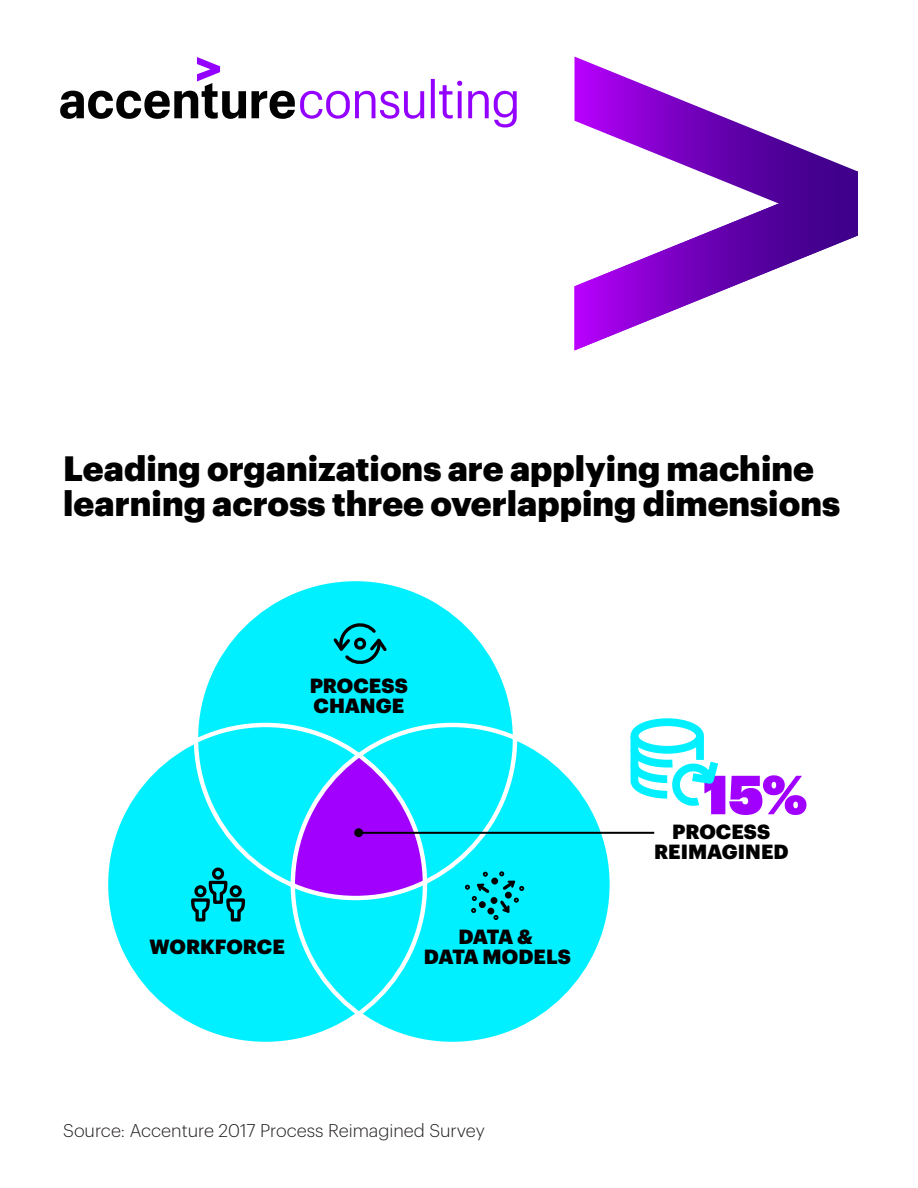
<style>
.page{position:relative;width:918px;height:1188px;background:#fff}
.page>*{position:absolute;margin:0;border:0;box-sizing:border-box;transform-origin:0 0}
.t1{font:53.85px "Graphik Super";color:#a100ff}
.t2{font:900 34.5px/34.5px "Graphik";color:#000}
.t3{font:900 20.1px/20.1px "Graphik";color:#000}
.t4{font:900 20.1px/20.1px "Graphik";letter-spacing:-.03em;color:#000;text-align:center}
.t5{font:300 18px "Graphik";color:#231f20}
</style>
<div class="page">
<svg style="left:359px;top:744px;width:253px;height:297px;fill:#00f0ff"></svg>
<svg style="left:109px;top:747px;width:243px;height:294px;fill:#00f0ff"></svg>
<svg style="left:199px;top:582px;width:313px;height:143px;fill:#00f0ff"></svg>
<hr style="left:359px;top:832px;width:295px;height:2px;background:#000">
<svg style="left:331px;top:620px;width:59px;height:47px;background:#00bfcb"></svg>
<svg style="left:189px;top:725px;width:335px;height:291px;background:#27d0fa"></svg>
<div style="left:631px;top:718px;width:73px;height:36px;border:8px solid #00f0ff;border-radius:50%"></div>
<svg style="left:630px;top:728px;width:89px;height:78px"></svg>
<svg style="left:574px;top:236px;width:283px;height:114px"></svg>
<svg style="left:574px;top:57px;width:284px;height:179px"></svg>
<svg style="left:60px;top:57px;width:457px;height:70px"></svg>
<p class="t2" style="left:63px;top:448px;width:778px">Leading organizations are applying machine learning across three overlapping dimensions</p>
<p class="t3" style="left:310px;top:674px;width:100px">PROCESS<br>CHANGE</p>
<p class="t3" style="left:150px;top:935px;width:137px">WORKFORCE</p>
<p class="t4" style="left:424px;top:925px;width:148px">DATA &amp;<br>DATA MODELS</p>
<p class="t5" style="left:63px;top:1118px;width:423px">Source: Accenture 2017 Process Reimagined Survey</p>
<h1 class="t1" style="left:703px;top:752px;width:106px">15%</h1>
<p class="t3" style="left:654px;top:820px;width:136px;text-align:center">PROCESS<br>REIMAGINED</p>
</div>
